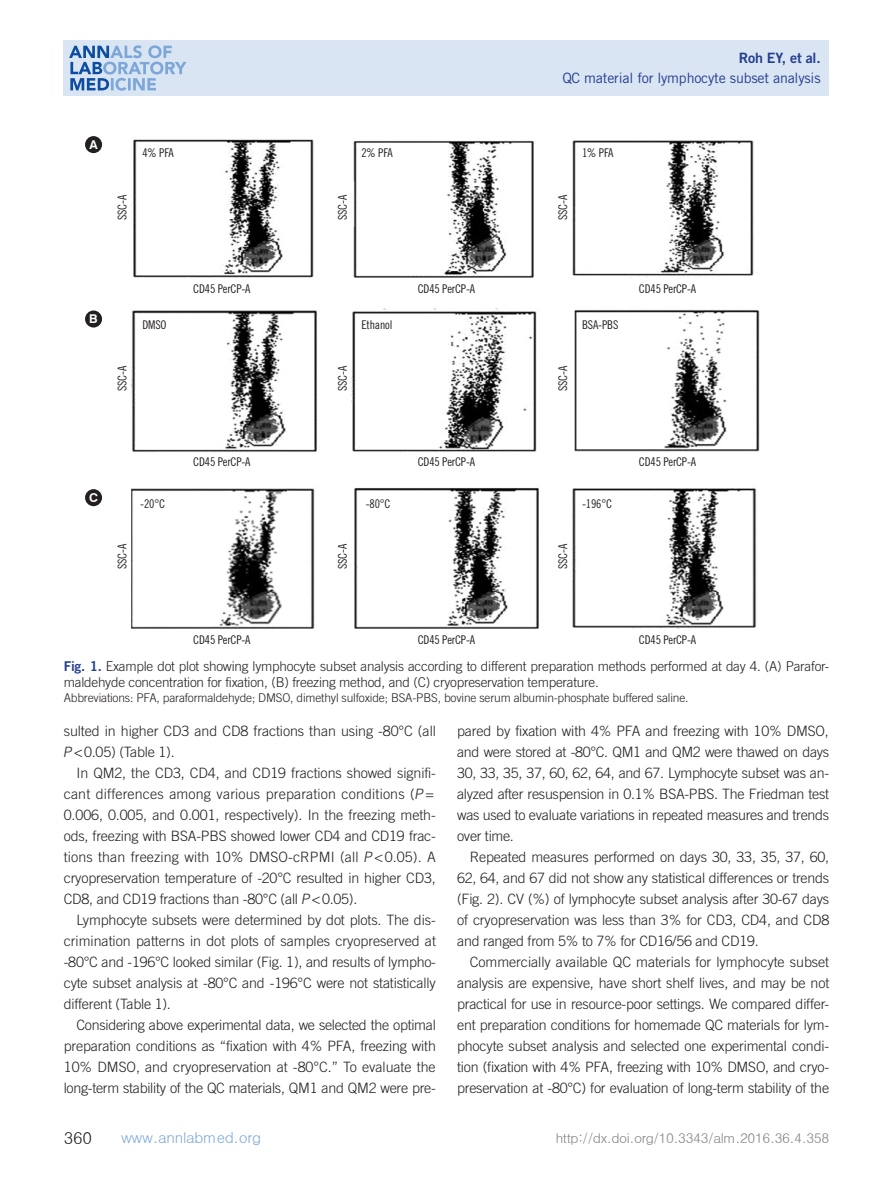
<style>
.page{position:relative;width:893px;height:1191px;background:#fff}
.page>*{position:absolute;margin:0;border:0;box-sizing:border-box;transform-origin:0 0}
.URL{font:16.5px "Dotum";color:#231f20}
.URL-2{font:15px "Dotum";letter-spacing:-.02em;color:#7ca7d8}
.본문{font:300 14.25px/21px "Trade Gothic LT Std";letter-spacing:-.015em;color:#231f20;text-align:justify}
.하시라제목{font:14.25px "Trade Gothic LT Std";letter-spacing:-.015em;color:#253f8e}
.하시라이름{font:14.25px "Trade Gothic LT Std Bd 2";letter-spacing:-.015em;color:#253f8e}
.표제목_그림설명{font:300 13.5px/16.2px "Trade Gothic LT Std";letter-spacing:-.015em;color:#231f20}
.t1{font:13.5px "Dotum";letter-spacing:-.03em;color:#808285}
.t2{font:700 12.15px "Swiss 721 BT";color:#fff}
.그림지문_8pt{font:12px "Trade Gothic LT Std Cn 18";letter-spacing:-.015em;color:#231f20}
.표_그림_주석{font:300 12px "Trade Gothic LT Std";letter-spacing:-.015em;color:#231f20}
.s1{font-family:"Trade Gothic LT Std Bd 2";font-weight:400;color:#253f8e}
.s2{font-style:italic}
</style>
<div class="page">
<div style="left:64px;top:40px;width:765px;height:56px;background:#dae5f4"></div>
<svg style="left:69px;top:45px;width:118px;height:46px"></svg>
<img style="left:85px;top:136px;width:675px;height:493px">
<div style="left:85px;top:136px;width:17px;height:17px;background:#231f20;border-radius:50%"></div>
<div style="left:85px;top:310px;width:17px;height:17px;background:#231f20;border-radius:50%"></div>
<div style="left:85px;top:489px;width:17px;height:17px;background:#231f20;border-radius:50%"></div>
<p class="하시라이름" style="left:739px;top:49px;width:83px">Roh EY, et al.</p>
<p class="하시라제목" style="left:562px;top:69px;width:260px">QC material for lymphocyte subset analysis</p>
<p class="t2" style="left:89px;top:137px;width:10px">A</p>
<p class="그림지문_8pt" style="left:142px;top:145px;width:33px">4% PFA</p>
<p class="그림지문_8pt" style="left:361px;top:145px;width:33px">2% PFA</p>
<p class="그림지문_8pt" style="left:115px;top:220px;width:27px;rotate:-90deg">SSC-A</p>
<p class="그림지문_8pt" style="left:335px;top:220px;width:27px;rotate:-90deg">SSC-A</p>
<p class="그림지문_8pt" style="left:556px;top:220px;width:27px;rotate:-90deg">SSC-A</p>
<p class="그림지문_8pt" style="left:582px;top:145px;width:33px">1% PFA</p>
<p class="t2" style="left:89px;top:311px;width:10px">B</p>
<p class="그림지문_8pt" style="left:142px;top:317px;width:26px">DMSO</p>
<p class="그림지문_8pt" style="left:193px;top:281px;width:59px">CD45 PerCP-A</p>
<p class="그림지문_8pt" style="left:361px;top:317px;width:32px">Ethanol</p>
<p class="그림지문_8pt" style="left:418px;top:281px;width:59px">CD45 PerCP-A</p>
<p class="그림지문_8pt" style="left:115px;top:391px;width:27px;rotate:-90deg">SSC-A</p>
<p class="그림지문_8pt" style="left:335px;top:391px;width:27px;rotate:-90deg">SSC-A</p>
<p class="그림지문_8pt" style="left:556px;top:391px;width:27px;rotate:-90deg">SSC-A</p>
<p class="그림지문_8pt" style="left:582px;top:317px;width:38px">BSA-PBS</p>
<p class="그림지문_8pt" style="left:639px;top:281px;width:59px">CD45 PerCP-A</p>
<p class="t2" style="left:89px;top:490px;width:10px">C</p>
<p class="그림지문_8pt" style="left:140px;top:496px;width:26px">-20°C</p>
<p class="그림지문_8pt" style="left:193px;top:454px;width:59px">CD45 PerCP-A</p>
<p class="그림지문_8pt" style="left:366px;top:496px;width:26px">-80°C</p>
<p class="그림지문_8pt" style="left:418px;top:454px;width:59px">CD45 PerCP-A</p>
<p class="그림지문_8pt" style="left:115px;top:569px;width:27px;rotate:-90deg">SSC-A</p>
<p class="그림지문_8pt" style="left:335px;top:569px;width:27px;rotate:-90deg">SSC-A</p>
<p class="그림지문_8pt" style="left:556px;top:569px;width:27px;rotate:-90deg">SSC-A</p>
<p class="그림지문_8pt" style="left:582px;top:496px;width:31px">-196°C</p>
<p class="그림지문_8pt" style="left:639px;top:454px;width:59px">CD45 PerCP-A</p>
<p class="그림지문_8pt" style="left:193px;top:632px;width:59px">CD45 PerCP-A</p>
<p class="그림지문_8pt" style="left:418px;top:632px;width:59px">CD45 PerCP-A</p>
<p class="그림지문_8pt" style="left:639px;top:632px;width:59px">CD45 PerCP-A</p>
<p class="표제목_그림설명" style="left:64px;top:657px;width:767px"><span class="s1">Fig. 1.</span> Example dot plot showing lymphocyte subset analysis according to different preparation methods performed at day 4. (A) Parafor&shy;maldehyde concentration for fixation, (B) freezing method, and (C) cryopreservation temperature.</p>
<p class="표_그림_주석" style="left:64px;top:690px;width:626px">Abbreviations: PFA, paraformaldehyde; DMSO, dimethyl sulfoxide; BSA-PBS, bovine serum albumin-phosphate buffered saline.</p>
<p class="본문" style="left:63px;top:720px;width:374px">sulted in higher CD3 and CD8 fractions than using -80°C (all<br><span class="s2">P</span>&lt;0.05) (Table 1).</p>
<p class="본문" style="left:64px;top:762px;width:374px;text-align:left;text-indent:13px">In QM2, the CD3, CD4, and CD19 fractions showed signifi&shy;cant differences among various preparation conditions (<span class="s2">P</span>= 0.006, 0.005, and 0.001, respectively). In the freezing meth&shy;ods, freezing with BSA-PBS showed lower CD4 and CD19 frac&shy;tions than freezing with 10% DMSO-cRPMI (all <span class="s2">P</span>&lt;0.05). A cryopreservation temperature of -20°C resulted in higher CD3, CD8, and CD19 fractions than -80°C (all <span class="s2">P</span>&lt;0.05).</p>
<p class="본문" style="left:64px;top:909px;width:374px;text-indent:13px">Lymphocyte subsets were determined by dot plots. The dis&shy;crimination patterns in dot plots of samples cryopreserved at -80°C and -196°C looked similar (Fig. 1), and results of lympho&shy;cyte subset analysis at -80°C and -196°C were not statistically different (Table 1).</p>
<p class="본문" style="left:64px;top:1014px;width:374px;text-indent:13px">Considering above experimental data, we selected the optimal preparation conditions as “fixation with 4% PFA, freezing with 10% DMSO, and cryopreservation at -80°C.” To evaluate the long-term stability of the QC materials, QM1 and QM2 were pre-</p>
<p class="본문" style="left:457px;top:720px;width:374px">pared by fixation with 4% PFA and freezing with 10% DMSO, and were stored at -80°C. QM1 and QM2 were thawed on days 30, 33, 35, 37, 60, 62, 64, and 67. Lymphocyte subset was an&shy;alyzed after resuspension in 0.1% BSA-PBS. The Friedman test was used to evaluate variations in repeated measures and trends over time.</p>
<p class="본문" style="left:457px;top:846px;width:374px;text-indent:13px">Repeated measures performed on days 30, 33, 35, 37, 60, 62, 64, and 67 did not show any statistical differences or trends (Fig. 2). CV (%) of lymphocyte subset analysis after 30-67 days of cryopreservation was less than 3% for CD3, CD4, and CD8 and ranged from 5% to 7% for CD16/56 and CD19.</p>
<p class="본문" style="left:457px;top:951px;width:374px;text-indent:13px">Commercially available QC materials for lymphocyte subset analysis are expensive, have short shelf lives, and may be not practical for use in resource-poor settings. We compared differ&shy;ent preparation conditions for homemade QC materials for lym&shy;phocyte subset analysis and selected one experimental condi&shy;tion (fixation with 4% PFA, freezing with 10% DMSO, and cryo&shy;preservation at -80°C) for evaluation of long-term stability of the</p>
<p class="URL" style="left:64px;top:1129px;width:30px">360</p>
<p class="URL-2" style="left:121px;top:1130px;width:142px">www.annlabmed.org</p>
<p class="t1" style="left:556px;top:1131px;width:275px">http://dx.doi.org/10.3343/alm.2016.36.4.358</p>
</div>
